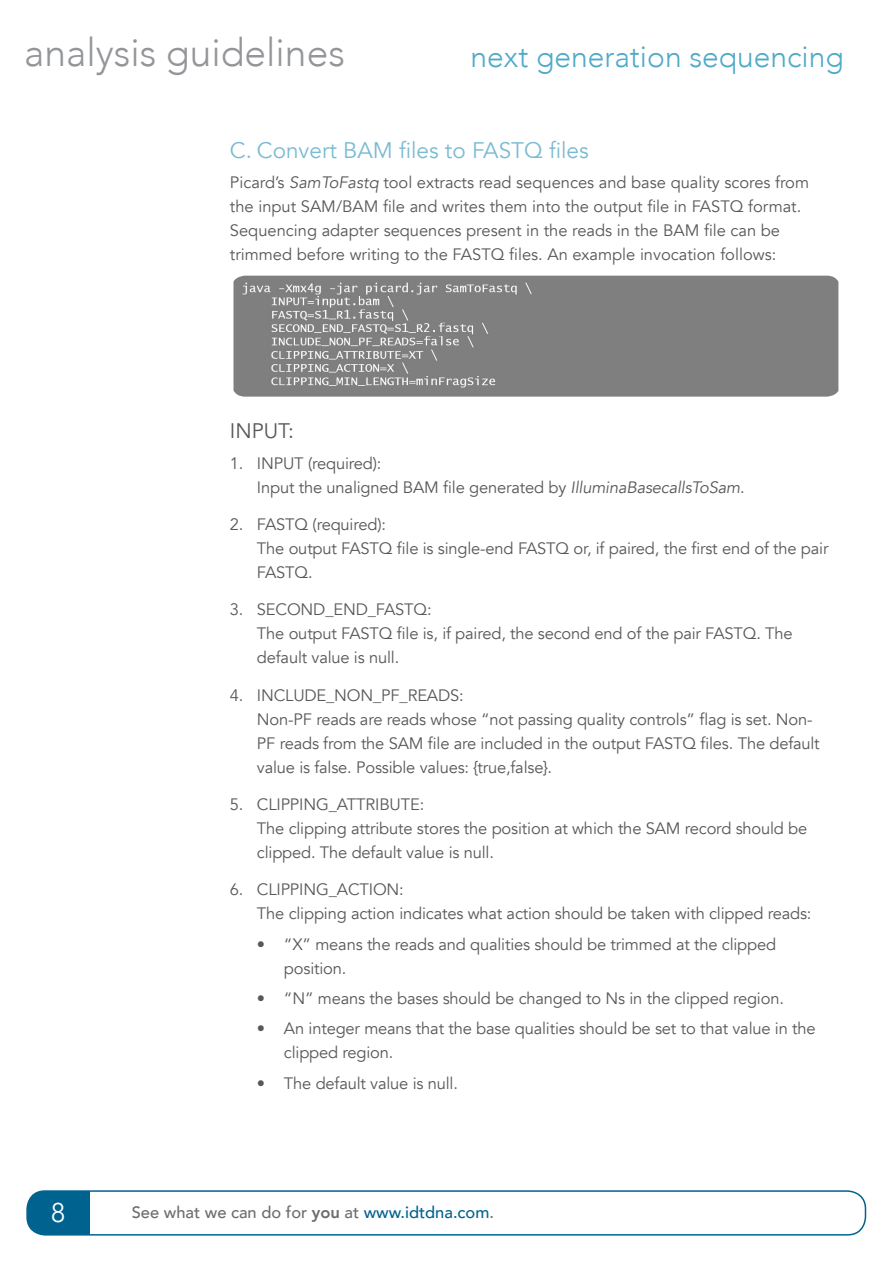
<style>
.page{position:relative;width:893px;height:1263px;background:#fff}
.page>*{position:absolute;margin:0;border:0;box-sizing:border-box;transform-origin:0 0}
.t1{font:300 39px "Avenir";color:#939598}
.t2{font:300 30px "Avenir";color:#50aac7}
.t3{font:300 27px "Avenir";color:#fff}
.t4{font:22.5px "Avenir";color:#7abbd2}
.t5{font:21px "Avenir";color:#57585a}
.BodyCopy{font:16.5px/24px "Avenir";letter-spacing:-.01em;color:#57585a}
.t6{font:500 16.5px "Avenir";color:#6c6d70}
.s1{font-style:italic}
.s2{font-weight:800}
.s3{color:#00628e}
</style>
<div class="page">
<div style="left:27px;top:1191px;width:63px;height:44px;background:#00628e"></div>
<div style="left:26px;top:1190px;width:840px;height:45px;border:2px solid #00628e;border-radius:18px"></div>
<img style="left:233px;top:276px;width:605px;height:121px">
<h1 class="t1" style="left:24px;top:29px;width:322px">analysis guidelines</h1>
<h2 class="t2" style="left:471px;top:39px;width:375px">next generation sequencing</h2>
<h2 class="t4" style="left:230px;top:136px;width:360px">C. Convert BAM files to FASTQ files</h2>
<p class="BodyCopy" style="left:230px;top:171px;width:581px">Picard’s <span class="s1">SamToFastq</span> tool extracts read sequences and base quality scores from the input SAM/BAM file and writes them into the output file in FASTQ format.<br>Sequencing adapter sequences present in the reads in the BAM file can be trimmed before writing to the FASTQ files. An example invocation follows:</p>
<h3 class="t3" style="left:51px;top:1197px;width:16px">8</h3>
<h3 class="t5" style="left:230px;top:418px;width:65px">INPUT:</h3>
<p class="BodyCopy" style="left:257px;top:451px;width:489px;text-indent:-27px">1. INPUT (required):<br>Input the unaligned BAM file generated by <span class="s1">IlluminaBasecallsToSam</span>.</p>
<p class="BodyCopy" style="left:257px;top:513px;width:573px;text-indent:-27px">2. FASTQ (required):<br>The output FASTQ file is single-end FASTQ or, if paired, the first end of the pair<br>FASTQ.</p>
<p class="BodyCopy" style="left:257px;top:598px;width:537px;text-indent:-27px">3. SECOND_END_FASTQ:<br>The output FASTQ file is, if paired, the second end of the pair FASTQ. The default value is null.</p>
<p class="BodyCopy" style="left:257px;top:683px;width:564px;text-indent:-27px">4. INCLUDE_NON_PF_READS:<br>Non-PF reads are reads whose “not passing quality controls” flag is set. Non-PF reads from the SAM file are included in the output FASTQ files. The default value is false. Possible values: {true,false}.</p>
<p class="BodyCopy" style="left:257px;top:792px;width:552px;text-indent:-27px">5. CLIPPING_ATTRIBUTE:<br>The clipping attribute stores the position at which the SAM record should be clipped. The default value is null.</p>
<p class="BodyCopy" style="left:257px;top:878px;width:556px;text-indent:-27px">6. CLIPPING_ACTION:<br>The clipping action indicates what action should be taken with clipped reads:</p>
<p class="BodyCopy" style="left:284px;top:932px;width:494px;text-indent:-27px">• “X” means the reads and qualities should be trimmed at the clipped position.</p>
<p class="BodyCopy" style="left:257px;top:986px;width:528px">• “N” means the bases should be changed to Ns in the clipped region.</p>
<p class="BodyCopy" style="left:284px;top:1017px;width:533px;text-indent:-27px">• An integer means that the base qualities should be set to that value in the clipped region.</p>
<p class="BodyCopy" style="left:257px;top:1071px;width:203px">• The default value is null.</p>
<p class="t6" style="left:132px;top:1198px;width:364px">See what we can do for <span class="s2">you</span> at <span class="s3">www.idtdna.com</span>.</p>
</div>
